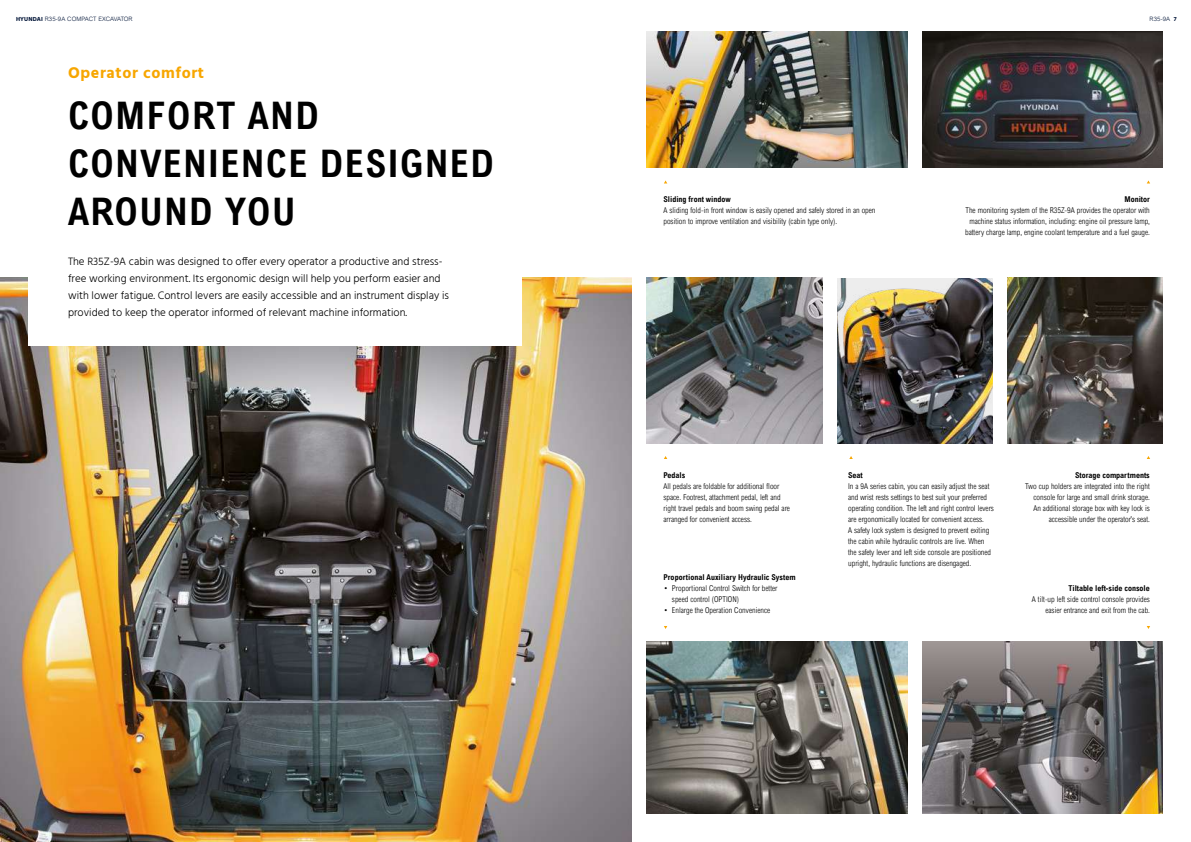
<style>
.page{position:relative;width:1191px;height:842px;background:#fff}
.page>*{position:absolute;margin:0;border:0;box-sizing:border-box;transform-origin:0 0}
.t1{font:700 condensed 38px/48px "Arial";letter-spacing:.04em;color:#000}
.t2{font:700 16px "Hind";letter-spacing:.04em;color:#f7a600}
.t3{font:300 11px/17px "Hind";color:#000}
.t4{font:300 condensed 8px/11px "Arial";color:#000}
.t5{font:700 condensed 8px "Arial";color:#000}
.t6{font:300 6px "Arial";letter-spacing:.02em;color:#001437}
.s1{font-family:"Hind";font-weight:700}
</style>
<div class="page">
<img style="left:0;top:278px;width:631px;height:564px">
<div style="left:28px;top:235px;width:494px;height:110px;background:#fff"></div>
<img style="left:837px;top:278px;width:155px;height:165px">
<img style="left:646px;top:278px;width:176px;height:165px">
<img style="left:646px;top:31px;width:261px;height:136px">
<img style="left:922px;top:31px;width:240px;height:136px">
<img style="left:1007px;top:278px;width:155px;height:165px">
<img style="left:922px;top:642px;width:240px;height:172px">
<img style="left:646px;top:642px;width:261px;height:172px">
<p class="t6" style="left:16px;top:15px;width:118px"><span class="s1">HYUNDAI</span> R35-9A COMPACT EXCAVATOR</p>
<p class="t6" style="left:1149px;top:15px;width:29px">R35-9A <span class="s1">7</span></p>
<h2 class="t2" style="left:68px;top:63px;width:138px">Operator comfort</h2>
<h1 class="t1" style="left:68px;top:91px;width:427px">COMFORT AND<br>CONVENIENCE DESIGNED<br>AROUND YOU</h1>
<p class="t3" style="left:68px;top:253px;width:382px">The R35Z-9A cabin was designed to offer every operator a productive and stress&shy;free working environment. Its ergonomic design will help you perform easier and with lower fatigue. Control levers are easily accessible and an instrument display is provided to keep the operator informed of relevant machine information.</p>
<p class="t5" style="left:663px;top:195px;width:69px">Sliding front window</p>
<p class="t4" style="left:663px;top:205px;width:214px">A sliding fold-in front window is easily opened and safely stored in an open position to improve ventilation and visibility (cabin type only).</p>
<p class="t5" style="left:1124px;top:195px;width:27px">Monitor</p>
<p class="t4" style="left:965px;top:205px;width:186px;text-align:center">The monitoring system of the R35Z-9A provides the operator with machine status information, including: engine oil pressure lamp, battery charge lamp, engine coolant temperature and a fuel gauge.</p>
<p class="t5" style="left:663px;top:470px;width:24px">Pedals</p>
<p class="t4" style="left:663px;top:480px;width:128px">All pedals are foldable for additional floor space. Footrest, attachment pedal, left and right travel pedals and boom swing pedal are arranged for convenient access.</p>
<p class="t5" style="left:663px;top:573px;width:134px">Proportional Auxiliary Hydraulic System</p>
<p class="t4" style="left:672px;top:583px;width:107px;text-indent:-9px">• Proportional Control Switch for better speed control (OPTION)</p>
<p class="t4" style="left:663px;top:605px;width:108px">• Enlarge the Operation Convenience</p>
<p class="t5" style="left:848px;top:470px;width:16px">Seat</p>
<p class="t4" style="left:848px;top:480px;width:147px">In a 9A series cabin, you can easily adjust the seat and wrist rests settings to best suit your preferred operating condition. The left and right control levers are ergonomically located for convenient access.<br>A safety lock system is designed to prevent exiting the cabin while hydraulic controls are live. When the safety lever and left side console are positioned upright, hydraulic functions are disengaged.</p>
<p class="t5" style="left:1075px;top:470px;width:76px">Storage compartments</p>
<p class="t4" style="left:1025px;top:480px;width:126px;text-align:right">Two cup holders are integrated into the right console for large and small drink storage.<br>An additional storage box with key lock is accessible under the operator’s seat.</p>
<p class="t5" style="left:1068px;top:584px;width:83px">Tiltable left-side console</p>
<p class="t4" style="left:1032px;top:594px;width:119px;text-align:right">A tilt-up left side control console provides easier entrance and exit from the cab.</p>
</div>
